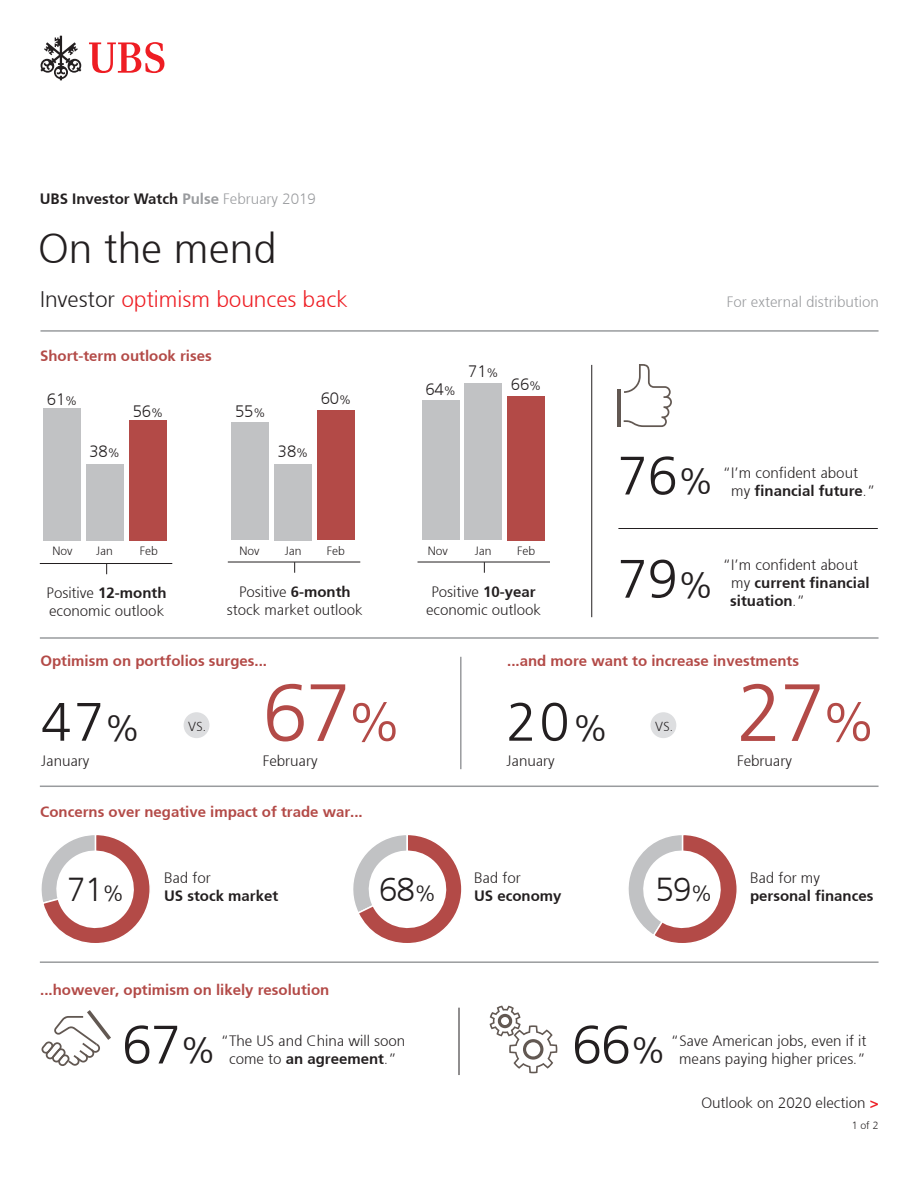
<style>
.page{position:relative;width:918px;height:1188px;background:#fff}
.page>*{position:absolute;margin:0;border:0;box-sizing:border-box;transform-origin:0 0}
.t1{font:300 81px "Frutiger 45";color:#b34a47}
.t2{font:300 54px "Frutiger 45";color:#231f20}
.t3{font:300 42px "Frutiger 45";color:#231f20}
.t4{font:300 33.15px "Frutiger 45";color:#231f20}
.t5{font:300 22.5px "Frutiger 45";color:#ee1d23}
.t6{font:300 16.5px "Frutiger 45";color:#231f20}
.t7{font:300 15px/18px "Frutiger 45";color:#231f20}
.t8{font:300 15px "Frutiger 45";color:#b34a47}
.t9{font:300 15px/18px "Frutiger 45";color:#231f20}
.t10{font:300 15px "Frutiger 45";color:#999b9e}
.t11{font:300 13.05px "Frutiger 45";color:#231f20}
.t12{font:300 12px "Frutiger 45";color:#231f20}
.t13{font:300 10.5px "Frutiger 45";color:#231f20}
.s1{color:#999b9e}
.s2{color:#231f20}
.s3{font-size:12px}
.s4{font-style:inherit}
.s5{font-size:36px}
.s6{font-size:54px}
.s7{color:#fff}
.s8{font-size:21.6px}
.s9{color:#ee1d23}
</style>
<div class="page">
<svg style="left:41px;top:36px;width:40px;height:44px"></svg>
<svg style="left:89px;top:42px;width:75px;height:31px"></svg>
<hr style="left:40px;top:330px;width:839px;height:2px;background:#999b9e">
<hr style="left:40px;top:637px;width:839px;height:2px;background:#999b9e">
<hr style="left:40px;top:786px;width:839px;height:1px;background:#999b9e">
<hr style="left:591px;top:365px;width:1px;height:252px;background:#231f20">
<hr style="left:418px;top:562px;width:132px;height:1px;background:#231f20">
<div style="left:507px;top:396px;width:38px;height:144px;background:#b34a47"></div>
<div style="left:464px;top:384px;width:38px;height:156px;background:#c1c2c4"></div>
<div style="left:422px;top:401px;width:38px;height:139px;background:#c1c2c4"></div>
<hr style="left:40px;top:563px;width:132px;height:1px;background:#231f20">
<div style="left:129px;top:420px;width:37px;height:120px;background:#b34a47"></div>
<div style="left:86px;top:464px;width:38px;height:76px;background:#c1c2c4"></div>
<div style="left:44px;top:408px;width:37px;height:132px;background:#c1c2c4"></div>
<hr style="left:228px;top:562px;width:132px;height:1px;background:#231f20">
<div style="left:317px;top:410px;width:38px;height:130px;background:#b34a47"></div>
<div style="left:275px;top:464px;width:37px;height:76px;background:#c1c2c4"></div>
<div style="left:232px;top:423px;width:37px;height:117px;background:#c1c2c4"></div>
<hr style="left:617px;top:390px;width:3px;height:37px;background:#625852">
<svg style="left:624px;top:364px;width:48px;height:63px"></svg>
<hr style="left:618px;top:528px;width:260px;height:1px;background:#231f20">
<hr style="left:460px;top:657px;width:2px;height:112px;background:#999b9e">
<div style="left:184px;top:712px;width:25px;height:26px;background:#dddee0;border-radius:50%"></div>
<div style="left:650px;top:712px;width:26px;height:26px;background:#dddee0;border-radius:50%"></div>
<hr style="left:40px;top:961px;width:839px;height:2px;background:#999b9e">
<svg style="left:353px;top:835px;width:109px;height:108px"></svg>
<svg style="left:628px;top:835px;width:109px;height:108px"></svg>
<svg style="left:41px;top:835px;width:109px;height:108px"></svg>
<hr style="left:459px;top:1008px;width:1px;height:67px;background:#231f20">
<svg style="left:42px;top:1010px;width:69px;height:56px"></svg>
<svg style="left:490px;top:1006px;width:67px;height:67px"></svg>
<p class="t9" style="left:40px;top:190px;width:278px">UBS Investor Watch <span class="s1">Pulse</span> <span class="s1">February 2019</span></p>
<h3 class="t3" style="left:38px;top:224px;width:240px">On the mend</h3>
<h3 class="t5" style="left:40px;top:286px;width:309px"><span class="s2">Investor</span> optimism bounces back</h3>
<p class="t8" style="left:40px;top:346px;width:173px">Short-term outlook rises</p>
<p class="t6" style="left:47px;top:390px;width:32px">61<span class="s3">%</span></p>
<p class="t6" style="left:133px;top:402px;width:32px">56<span class="s3">%</span></p>
<p class="t6" style="left:235px;top:402px;width:32px">55<span class="s3">%</span></p>
<p class="t6" style="left:321px;top:389px;width:32px">60<span class="s3">%</span></p>
<p class="t6" style="left:89px;top:442px;width:32px">38<span class="s3">%</span></p>
<p class="t6" style="left:278px;top:442px;width:32px">38<span class="s3">%</span></p>
<p class="t12" style="left:52px;top:544px;width:22px">Nov</p>
<p class="t12" style="left:96px;top:544px;width:18px">Jan</p>
<p class="t12" style="left:140px;top:544px;width:19px">Feb</p>
<p class="t7" style="left:47px;top:584px;width:121px">Positive <span class="s4">12-month </span>economic outlook</p>
<p class="t12" style="left:239px;top:544px;width:22px">Nov</p>
<p class="t12" style="left:285px;top:544px;width:18px">Jan</p>
<p class="t12" style="left:327px;top:544px;width:19px">Feb</p>
<p class="t7" style="left:227px;top:583px;width:137px;text-align:center">Positive <span class="s4">6-month </span>stock market outlook</p>
<p class="t8" style="left:40px;top:652px;width:228px">Optimism on portfolios surges...</p>
<h2 class="t2" style="left:41px;top:691px;width:101px">47<span class="s5">%</span></h2>
<p class="t7" style="left:41px;top:752px;width:50px">January</p>
<p class="t11" style="left:188px;top:719px;width:20px">VS.</p>
<h1 class="t1" style="left:263px;top:666px;width:140px">67<span class="s6">%</span></h1>
<p class="t7" style="left:263px;top:752px;width:56px">February</p>
<p class="t8" style="left:40px;top:802px;width:324px">Concerns over negative impact of trade war...</p>
<p class="t6" style="left:468px;top:362px;width:32px">71<span class="s3">%</span></p>
<p class="t6" style="left:425px;top:380px;width:32px">64<span class="s3">%</span></p>
<p class="t6" style="left:511px;top:374px;width:32px">66<span class="s3">%</span></p>
<p class="t12" style="left:428px;top:544px;width:22px">Nov</p>
<p class="t12" style="left:475px;top:544px;width:18px">Jan</p>
<p class="t12" style="left:517px;top:544px;width:19px">Feb</p>
<p class="t7" style="left:426px;top:583px;width:117px;text-align:center">Positive <span class="s4">10-year </span>economic outlook</p>
<p class="t10" style="left:727px;top:293px;width:153px">For external distribution</p>
<h2 class="t2" style="left:618px;top:445px;width:98px">76<span class="s5">%</span></h2>
<p class="t7" style="left:723px;top:463px;width:154px">“I’m confident about <span class="s7">“</span>my <span class="s4">financial future</span>.”</p>
<h2 class="t2" style="left:618px;top:548px;width:98px">79<span class="s5">%</span></h2>
<p class="t9" style="left:723px;top:556px;width:148px"><span class="s4">“I’m confident about </span><span class="s7">“</span><span class="s4">my</span> current financial <span class="s7">“</span>situation<span class="s4">.”</span></p>
<p class="t8" style="left:507px;top:652px;width:293px">...and more want to increase investments</p>
<h2 class="t2" style="left:507px;top:691px;width:103px">20<span class="s5">%</span></h2>
<p class="t7" style="left:507px;top:752px;width:50px">January</p>
<p class="t11" style="left:655px;top:719px;width:20px">VS.</p>
<h1 class="t1" style="left:737px;top:666px;width:140px">27<span class="s6">%</span></h1>
<p class="t7" style="left:737px;top:752px;width:56px">February</p>
<h3 class="t4" style="left:67px;top:870px;width:59px">71<span class="s8">%</span></h3>
<p class="t7" style="left:164px;top:869px;width:48px">Bad for</p>
<p class="t9" style="left:164px;top:887px;width:116px">US stock market</p>
<h3 class="t4" style="left:379px;top:870px;width:59px">68<span class="s8">%</span></h3>
<p class="t7" style="left:474px;top:869px;width:48px">Bad for</p>
<p class="t9" style="left:474px;top:887px;width:89px">US economy</p>
<p class="t7" style="left:750px;top:869px;width:72px">Bad for my</p>
<h3 class="t4" style="left:656px;top:870px;width:59px">59<span class="s8">%</span></h3>
<p class="t9" style="left:750px;top:887px;width:125px">personal finances</p>
<p class="t8" style="left:40px;top:981px;width:291px">...however, optimism on likely resolution</p>
<h2 class="t2" style="left:122px;top:1014px;width:96px">67<span class="s5">%</span></h2>
<p class="t7" style="left:221px;top:1032px;width:186px">“The US and China will soon <span class="s7">“</span>come to <span class="s4">an agreement</span>.”</p>
<h2 class="t2" style="left:572px;top:1014px;width:96px">66<span class="s5">%</span></h2>
<p class="t7" style="left:671px;top:1032px;width:197px">“Save American jobs, even if it <span class="s7">“</span>means paying higher prices.”</p>
<p class="t7" style="left:701px;top:1093px;width:179px">Outlook on 2020 election <span class="s9">&gt;</span></p>
<p class="t13" style="left:852px;top:1120px;width:28px">1 of 2</p>
</div>
